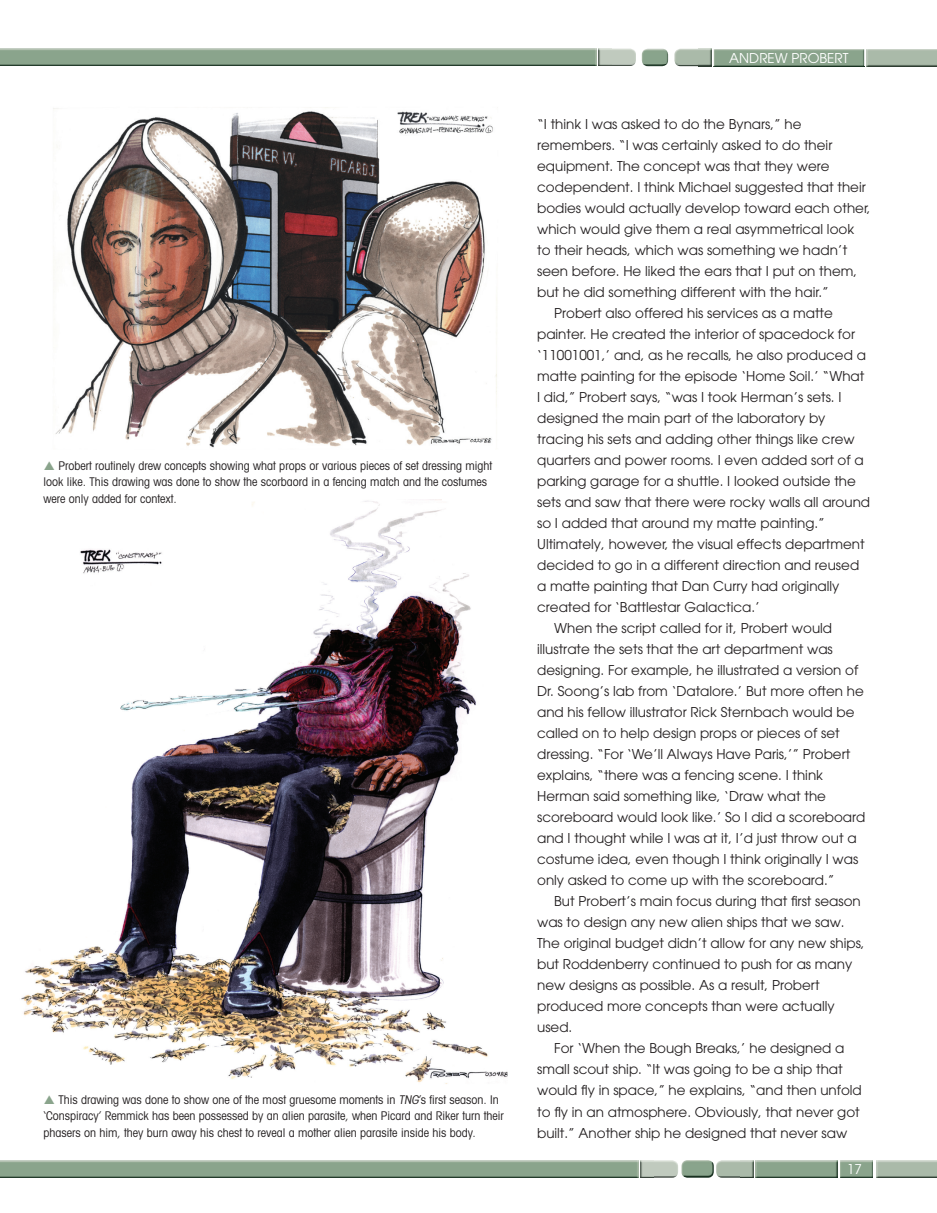
<style>
.page{position:relative;width:937px;height:1213px;background:#fff}
.page>*{position:absolute;margin:0;border:0;box-sizing:border-box;transform-origin:0 0}
.t1{font:13.5px "Avant Garde LT";color:#231f20}
.t2{font:13.5px "Avant Garde";color:#fff}
.t3{font:condensed 12px/16.5px "Avant Garde LT";color:#231f20}
.s1{font-style:italic}
</style>
<div class="page">
<img style="left:0;top:49px;width:596px;height:17px">
<img style="left:674px;top:49px;width:37px;height:16px">
<svg style="left:677px;top:65px;width:34px;height:1px"></svg>
<img style="left:713px;top:49px;width:150px;height:18px">
<img style="left:766px;top:53px;width:80px;height:10px">
<img style="left:866px;top:49px;width:70px;height:17px">
<svg style="left:644px;top:49px;width:21px;height:1px"></svg>
<img style="left:641px;top:50px;width:26px;height:16px">
<img style="left:611px;top:49px;width:24px;height:17px">
<svg style="left:598px;top:64px;width:13px;height:2px"></svg>
<img style="left:598px;top:49px;width:13px;height:15px">
<img style="left:717px;top:1175px;width:23px;height:2px">
<img style="left:716px;top:1160px;width:37px;height:15px">
<svg style="left:740px;top:1175px;width:13px;height:2px"></svg>
<img style="left:755px;top:1160px;width:81px;height:18px">
<img style="left:840px;top:1160px;width:32px;height:18px">
<img style="left:876px;top:1160px;width:60px;height:18px">
<img style="left:653px;top:1160px;width:24px;height:17px">
<svg style="left:640px;top:1175px;width:13px;height:2px"></svg>
<img style="left:640px;top:1160px;width:13px;height:15px">
<img style="left:0;top:1160px;width:638px;height:18px">
<svg style="left:712px;top:1162px;width:1px;height:12px"></svg>
<img style="left:681px;top:1160px;width:31px;height:17px">
<img style="left:53px;top:108px;width:444px;height:340px">
<img style="left:21px;top:501px;width:485px;height:583px">
<p class="t3" style="left:43px;top:457px;width:450px;text-indent:15px">Probert routinely drew concepts showing what props or various pieces of set dressing might look like. This drawing was done to show the scorbaord in a fencing match and the costumes were only added for context.</p>
<p class="t3" style="left:43px;top:1090px;width:461px;text-indent:15px">This drawing was done to show one of the most gruesome moments in <span class="s1">TNG</span>’s first season. In ‘Conspiracy’ Remmick has been possessed by an alien parasite, when Picard and Riker turn their phasers on him, they burn away his chest to reveal a mother alien parasite inside his body.</p>
<p class="t2" style="left:765px;top:50px;width:82px">NCC-1701-D</p>
<p class="t2" style="left:729px;top:50px;width:121px">ANDREW PROBERT</p>
<p class="t1" style="left:537px;top:116px;width:266px">“I think I was asked to do the Bynars,” he</p>
<p class="t1" style="left:537px;top:137px;width:296px">remembers. “I was certainly asked to do their</p>
<p class="t1" style="left:537px;top:158px;width:294px">equipment. The concept was that they were</p>
<p class="t1" style="left:537px;top:179px;width:330px">codependent. I think Michael suggested that their</p>
<p class="t1" style="left:537px;top:200px;width:334px">bodies would actually develop toward each other,</p>
<p class="t1" style="left:537px;top:221px;width:318px">which would give them a real asymmetrical look</p>
<p class="t1" style="left:537px;top:242px;width:311px">to their heads, which was something we hadn’t</p>
<p class="t1" style="left:537px;top:263px;width:321px">seen before. He liked the ears that I put on them,</p>
<p class="t1" style="left:537px;top:284px;width:293px">but he did something different with the hair.”</p>
<p class="t1" style="left:554px;top:305px;width:280px">Probert also offered his services as a matte</p>
<p class="t1" style="left:537px;top:326px;width:319px">painter. He created the interior of spacedock for</p>
<p class="t1" style="left:537px;top:347px;width:330px">‘11001001,’ and, as he recalls, he also produced a</p>
<p class="t1" style="left:537px;top:368px;width:328px">matte painting for the episode ‘Home Soil.’ “What</p>
<p class="t1" style="left:537px;top:389px;width:306px">I did,” Probert says, “was I took Herman’s sets. I</p>
<p class="t1" style="left:537px;top:410px;width:290px">designed the main part of the laboratory by</p>
<p class="t1" style="left:537px;top:431px;width:319px">tracing his sets and adding other things like crew</p>
<p class="t1" style="left:537px;top:452px;width:328px">quarters and power rooms. I even added sort of a</p>
<p class="t1" style="left:537px;top:473px;width:320px">parking garage for a shuttle. I looked outside the</p>
<p class="t1" style="left:537px;top:494px;width:334px">sets and saw that there were rocky walls all around</p>
<p class="t1" style="left:537px;top:515px;width:289px">so I added that around my matte painting.”</p>
<p class="t1" style="left:537px;top:536px;width:329px">Ultimately, however, the visual effects department</p>
<p class="t1" style="left:537px;top:557px;width:323px">decided to go in a different direction and reused</p>
<p class="t1" style="left:537px;top:578px;width:304px">a matte painting that Dan Curry had originally</p>
<p class="t1" style="left:537px;top:599px;width:224px">created for ‘Battlestar Galactica.’</p>
<p class="t1" style="left:554px;top:620px;width:279px">When the script called for it, Probert would</p>
<p class="t1" style="left:537px;top:641px;width:297px">illustrate the sets that the art department was</p>
<p class="t1" style="left:537px;top:662px;width:322px">designing. For example, he illustrated a version of</p>
<p class="t1" style="left:537px;top:683px;width:328px">Dr. Soong’s lab from ‘Datalore.’ But more often he</p>
<p class="t1" style="left:537px;top:704px;width:319px">and his fellow illustrator Rick Sternbach would be</p>
<p class="t1" style="left:537px;top:725px;width:304px">called on to help design props or pieces of set</p>
<p class="t1" style="left:537px;top:746px;width:314px">dressing. “For ‘We’ll Always Have Paris,’” Probert</p>
<p class="t1" style="left:537px;top:767px;width:287px">explains, “there was a fencing scene. I think</p>
<p class="t1" style="left:537px;top:788px;width:290px">Herman said something like, ‘Draw what the</p>
<p class="t1" style="left:537px;top:809px;width:329px">scoreboard would look like.’ So I did a scoreboard</p>
<p class="t1" style="left:537px;top:830px;width:321px">and I thought while I was at it, I’d just throw out a</p>
<p class="t1" style="left:537px;top:851px;width:322px">costume idea, even though I think originally I was</p>
<p class="t1" style="left:537px;top:872px;width:298px">only asked to come up with the scoreboard.”</p>
<p class="t1" style="left:554px;top:893px;width:308px">But Probert’s main focus during that first season</p>
<p class="t1" style="left:537px;top:914px;width:309px">was to design any new alien ships that we saw.</p>
<p class="t1" style="left:537px;top:935px;width:329px">The original budget didn’t allow for any new ships,</p>
<p class="t1" style="left:537px;top:956px;width:316px">but Roddenberry continued to push for as many</p>
<p class="t1" style="left:537px;top:977px;width:284px">new designs as possible. As a result, Probert</p>
<p class="t1" style="left:537px;top:998px;width:299px">produced more concepts than were actually</p>
<p class="t1" style="left:537px;top:1019px;width:37px">used.</p>
<p class="t1" style="left:554px;top:1040px;width:292px">For ‘When the Bough Breaks,’ he designed a</p>
<p class="t1" style="left:537px;top:1061px;width:307px">small scout ship. “It was going to be a ship that</p>
<p class="t1" style="left:537px;top:1082px;width:326px">would fly in space,” he explains, “and then unfold</p>
<p class="t1" style="left:537px;top:1103px;width:324px">to fly in an atmosphere. Obviously, that never got</p>
<p class="t1" style="left:537px;top:1124px;width:311px">built.” Another ship he designed that never saw</p>
<p class="t2" style="left:846px;top:1161px;width:16px">17</p>
</div>
